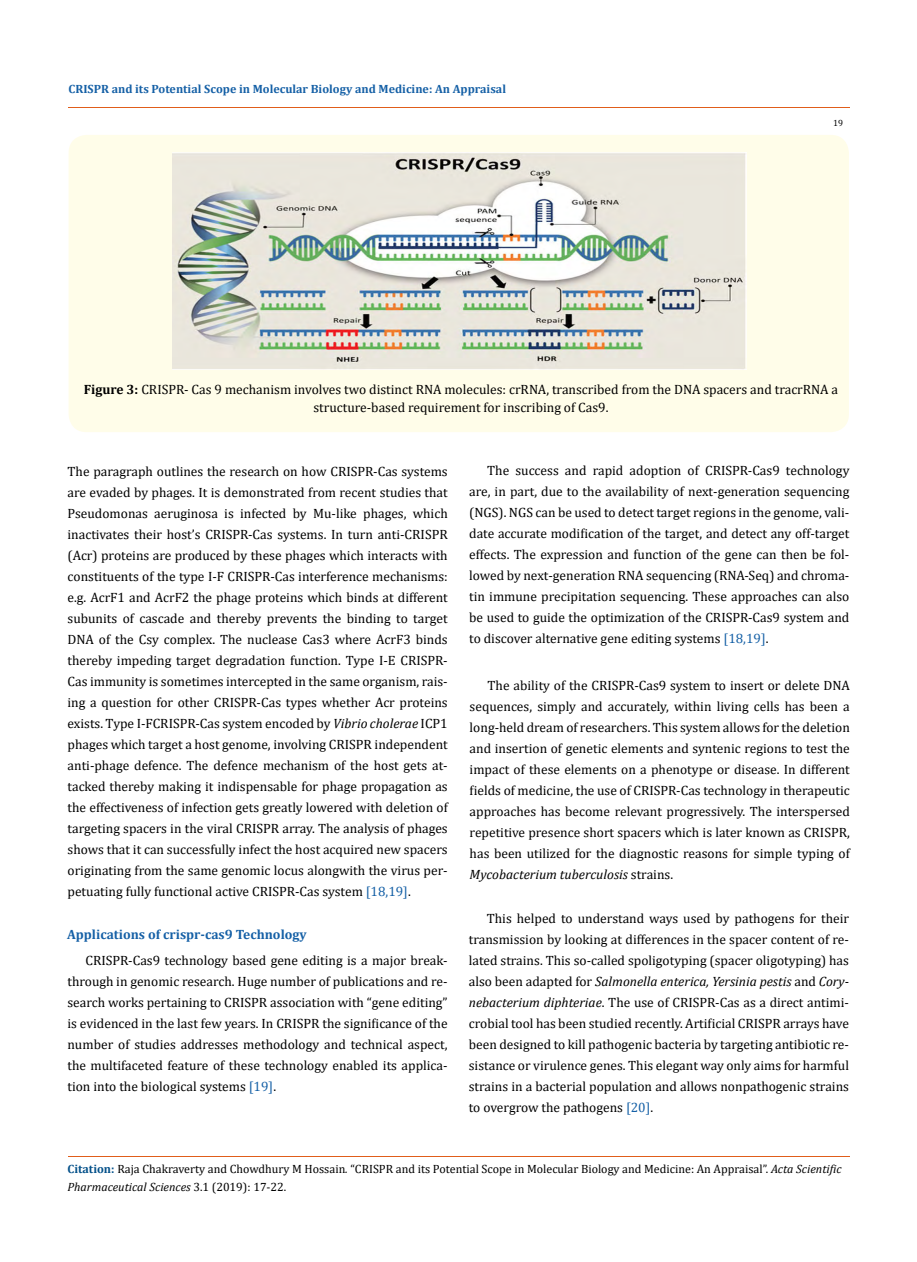
<style>
.page{position:relative;width:917px;height:1262px;background:#fff}
.page>*{position:absolute;margin:0;border:0;box-sizing:border-box;transform-origin:0 0}
.t1{font:13.5px/21px "Cambria";color:#000;text-align:justify}
.t2{font:700 13.5px "Cambria";color:#1560a6}
.t3{font:12px/18px "Cambria";color:#000}
.t4{font:700 12px "Cambria";color:#1560a6}
.t5{font:9px "Cambria";color:#000}
.s1{font-weight:700}
.s2{font-style:italic}
.s3{color:#1560a6}
.s4{font-weight:700;color:#035089}
</style>
<div class="page">
<hr style="left:68px;top:108px;width:781px;height:1px;background:#e05d1a">
<hr style="left:68px;top:1156px;width:781px;height:1px;background:#e05d1a">
<div style="left:69px;top:135px;width:779px;height:297px;background:#fffde9;border-radius:18px"></div>
<img style="left:173px;top:153px;width:573px;height:216px">
<p class="t4" style="left:69px;top:80px;width:439px">CRISPR and its Potential Scope in Molecular Biology and Medicine: An Appraisal</p>
<p class="t5" style="left:833px;top:118px;width:11px">19</p>
<p class="t1" style="left:84px;top:381px;width:756px;line-height:18px;text-align:center"><span class="s1">Figure 3:</span> CRISPR- Cas 9 mechanism involves two distinct RNA molecules: crRNA, transcribed from the DNA spacers and tracrRNA a structure-based requirement for inscribing of Cas9.</p>
<p class="t1" style="left:68px;top:461px;width:382px">The paragraph outlines the research on how CRISPR-Cas systems are evaded by phages. It is demonstrated from recent studies that Pseudomonas aeruginosa is infected by Mu-like phages, which inactivates their host’s CRISPR-Cas systems. In turn anti-CRISPR (Acr) proteins are produced by these phages which interacts with constituents of the type I-F CRISPR-Cas interference mechanisms: e.g. AcrF1 and AcrF2 the phage proteins which binds at different subunits of cascade and thereby prevents the binding to target DNA of the Csy complex. The nuclease Cas3 where AcrF3 binds thereby impeding target degradation function. Type I-E CRISPR-Cas immunity is sometimes intercepted in the same organism, rais&shy;ing a question for other CRISPR-Cas types whether Acr proteins exists. Type I-FCRISPR-Cas system encoded by <span class="s2">Vibrio cholerae</span> ICP1 phages which target a host genome, involving CRISPR independent anti-phage defence. The defence mechanism of the host gets at&shy;tacked thereby making it indispensable for phage propagation as the effectiveness of infection gets greatly lowered with deletion of targeting spacers in the viral CRISPR array. The analysis of phages shows that it can successfully infect the host acquired new spacers originating from the same genomic locus alongwith the virus per&shy;petuating fully functional active CRISPR-Cas system <span class="s3">[18,19]</span>.</p>
<p class="t2" style="left:67px;top:924px;width:241px">Applications of crispr-cas9 Technology</p>
<p class="t1" style="left:67px;top:949px;width:382px;text-indent:18px">CRISPR-Cas9 technology based gene editing is a major break&shy;through in genomic research. Huge number of publications and re&shy;search works pertaining to CRISPR association with “gene editing” is evidenced in the last few years. In CRISPR the significance of the number of studies addresses methodology and technical aspect, the multifaceted feature of these technology enabled its applica&shy;tion into the biological systems <span class="s3">[19]</span>.</p>
<p class="t1" style="left:469px;top:460px;width:382px;text-indent:18px">The success and rapid adoption of CRISPR-Cas9 technology are, in part, due to the availability of next-generation sequencing (NGS). NGS can be used to detect target regions in the genome, vali&shy;date accurate modification of the target, and detect any off-target effects. The expression and function of the gene can then be fol&shy;lowed by next-generation RNA sequencing (RNA-Seq) and chroma&shy;tin immune precipitation sequencing. These approaches can also be used to guide the optimization of the CRISPR-Cas9 system and to discover alternative gene editing systems <span class="s3">[18,19]</span>.</p>
<p class="t1" style="left:469px;top:675px;width:382px;text-indent:18px">The ability of the CRISPR-Cas9 system to insert or delete DNA sequences, simply and accurately, within living cells has been a long-held dream of researchers. This system allows for the deletion and insertion of genetic elements and syntenic regions to test the impact of these elements on a phenotype or disease. In different fields of medicine, the use of CRISPR-Cas technology in therapeutic approaches has become relevant progressively. The interspersed repetitive presence short spacers which is later known as CRISPR, has been utilized for the diagnostic reasons for simple typing of <span class="s2">Mycobacterium tuberculosis</span> strains.</p>
<p class="t1" style="left:469px;top:907px;width:382px;text-indent:18px">This helped to understand ways used by pathogens for their transmission by looking at differences in the spacer content of re&shy;lated strains. This so-called spoligotyping (spacer oligotyping) has also been adapted for <span class="s2">Salmonella enterica, Yersinia pestis</span> and <span class="s2">Cory&shy;nebacterium diphteriae</span>. The use of CRISPR-Cas as a direct antimi&shy;crobial tool has been studied recently. Artificial CRISPR arrays have been designed to kill pathogenic bacteria by targeting antibiotic re&shy;sistance or virulence genes. This elegant way only aims for harmful strains in a bacterial population and allows nonpathogenic strains to overgrow the pathogens <span class="s3">[20]</span>.</p>
<p class="t3" style="left:68px;top:1160px;width:775px"><span class="s4">Citation:</span> Raja Chakraverty and Chowdhury M Hossain<span class="s2">.</span> “CRISPR and its Potential Scope in Molecular Biology and Medicine: An Appraisal”. <span class="s2">Acta Scientific<br>Pharmaceutical Sciences</span> 3.1 (2019): 17-22.</p>
</div>
